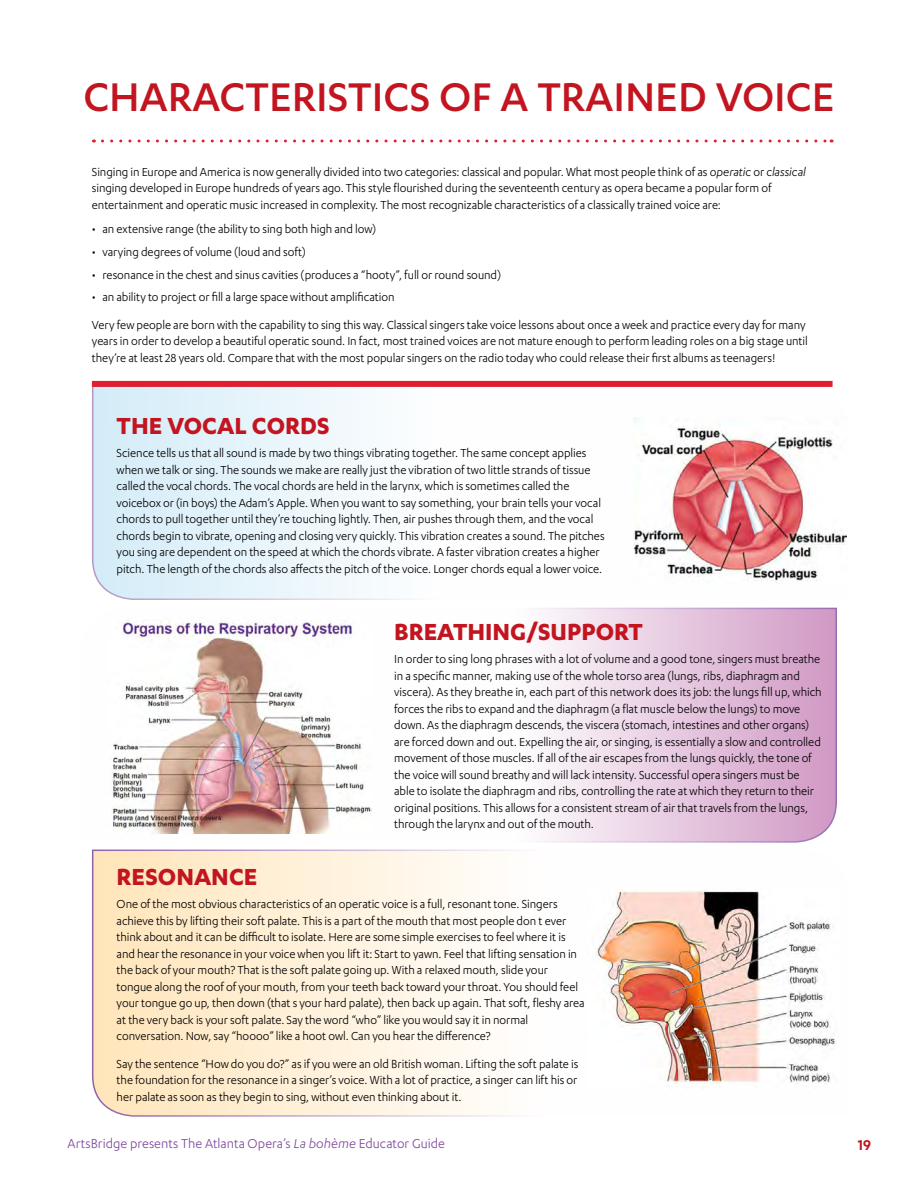
<style>
.page{position:relative;width:918px;height:1188px;background:#fff}
.page>*{position:absolute;margin:0;border:0;box-sizing:border-box;transform-origin:0 0}
.Headline{font:500 46.5px "Karbon";color:#c21520}
.Cap_Sub{font:700 27px "Karbon";color:#c21520}
.t1{font:600 16.5px "Karbon";color:#c21520}
.t2{font:15px "Karbon";color:#7e479c;scale:.96 1}
.vocal_body_la{font:13.5px/16.5px "Karbon";letter-spacing:-.005em;color:#000;scale:.95 1}
.s1{font-style:italic}
</style>
<div class="page">
<svg style="left:91px;top:385px;width:322px;height:215px"></svg>
<svg style="left:92px;top:849px;width:426px;height:268px"></svg>
<svg style="left:124px;top:607px;width:713px;height:236px"></svg>
<svg style="left:102px;top:140px;width:730px;height:2px"></svg>
<img style="left:633px;top:417px;width:214px;height:166px">
<img style="left:110px;top:618px;width:261px;height:215px">
<img style="left:595px;top:889px;width:240px;height:198px">
<div style="left:92px;top:381px;width:741px;height:6px;background:#df1f2d"></div>
<p class="Headline" style="left:84px;top:71px;width:752px">CHARACTERISTICS OF A TRAINED VOICE</p>
<p class="vocal_body_la" style="left:92px;top:163px;width:753px">Singing in Europe and America is now generally divided into two categories: classical and popular. What most people think of as <span class="s1">operatic</span> or <span class="s1">classical </span>singing developed in Europe hundreds of years ago. This style flourished during the seventeenth century as opera became a popular form of entertainment and operatic music increased in complexity. The most recognizable characteristics of a classically trained voice are:</p>
<p class="vocal_body_la" style="left:92px;top:220px;width:301px">• an extensive range (the ability to sing both high and low)</p>
<p class="vocal_body_la" style="left:92px;top:243px;width:227px">• varying degrees of volume (loud and soft)</p>
<p class="vocal_body_la" style="left:92px;top:266px;width:432px">• resonance in the chest and sinus cavities (produces a “hooty”, full or round sound)</p>
<p class="vocal_body_la" style="left:92px;top:289px;width:320px">• an ability to project or fill a large space without amplification</p>
<p class="vocal_body_la" style="left:92px;top:316px;width:755px">Very few people are born with the capability to sing this way. Classical singers take voice lessons about once a week and practice every day for many years in order to develop a beautiful operatic sound. In fact, most trained voices are not mature enough to perform leading roles on a big stage until they’re at least 28 years old. Compare that with the most popular singers on the radio today who could release their first albums as teenagers!</p>
<p class="Cap_Sub" style="left:117px;top:411px;width:214px">THE VOCAL CORDS</p>
<p class="vocal_body_la" style="left:117px;top:445px;width:515px">Science tells us that all sound is made by two things vibrating together. The same concept applies when we talk or sing. The sounds we make are really just the vibration of two little strands of tissue called the vocal chords. The vocal chords are held in the larynx, which is sometimes called the voicebox or (in boys) the Adam’s Apple. When you want to say something, your brain tells your vocal chords to pull together until they’re touching lightly. Then, air pushes through them, and the vocal chords begin to vibrate, opening and closing very quickly. This vibration creates a sound. The pitches you sing are dependent on the speed at which the chords vibrate. A faster vibration creates a higher pitch. The length of the chords also affects the pitch of the voice. Longer chords equal a lower voice.</p>
<p class="Cap_Sub" style="left:394px;top:616px;width:250px">BREATHING/SUPPORT</p>
<p class="vocal_body_la" style="left:394px;top:651px;width:451px">In order to sing long phrases with a lot of volume and a good tone, singers must breathe in a specific manner, making use of the whole torso area (lungs, ribs, diaphragm and viscera). As they breathe in, each part of this network does its job: the lungs fill up, which forces the ribs to expand and the diaphragm (a flat muscle below the lungs) to move down. As the diaphragm descends, the viscera (stomach, intestines and other organs) are forced down and out. Expelling the air, or singing, is essentially a slow and controlled movement of those muscles. If all of the air escapes from the lungs quickly, the tone of the voice will sound breathy and will lack intensity. Successful opera singers must be able to isolate the diaphragm and ribs, controlling the rate at which they return to their original positions. This allows for a consistent stream of air that travels from the lungs, through the larynx and out of the mouth.</p>
<p class="Cap_Sub" style="left:117px;top:861px;width:142px">RESONANCE</p>
<p class="vocal_body_la" style="left:117px;top:896px;width:494px">One of the most obvious characteristics of an operatic voice is a full, resonant tone. Singers achieve this by lifting their soft palate. This is a part of the mouth that most people don t ever think about and it can be difficult to isolate. Here are some simple exercises to feel where it is and hear the resonance in your voice when you lift it: Start to yawn. Feel that lifting sensation in the back of your mouth? That is the soft palate going up. With a relaxed mouth, slide your tongue along the roof of your mouth, from your teeth back toward your throat. You should feel your tongue go up, then down (that s your hard palate), then back up again. That soft, fleshy area at the very back is your soft palate. Say the word “who” like you would say it in normal conversation. Now, say “hoooo” like a hoot owl. Can you hear the difference?</p>
<p class="vocal_body_la" style="left:117px;top:1055px;width:488px;text-align:justify">Say the sentence “How do you do?” as if you were an old British woman. Lifting the soft palate is the foundation for the resonance in a singer’s voice. With a lot of practice, a singer can lift his or her palate as soon as they begin to sing, without even thinking about it.</p>
<p class="t2" style="left:68px;top:1136px;width:395px">ArtsBridge presents The Atlanta Opera’s <span class="s1">La bohème</span> Educator Guide</p>
<p class="t1" style="left:858px;top:1136px;width:15px">19</p>
</div>
